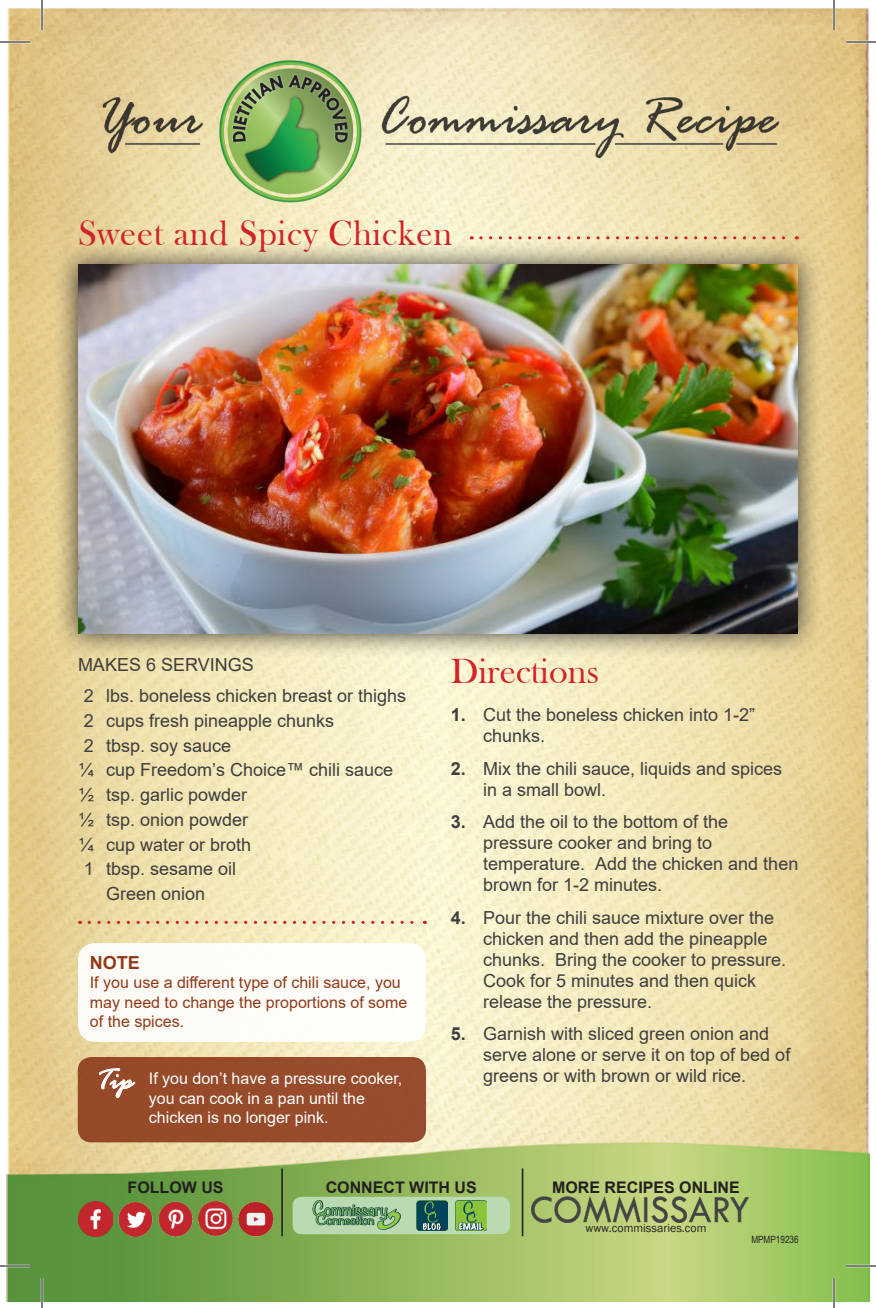
<style>
.page{position:relative;width:876px;height:1308px;background:#fff}
.page>*{position:absolute;margin:0;border:0;box-sizing:border-box;transform-origin:0 0}
.t1{font:36px "Bask Old Face";letter-spacing:.02em;color:#d1232a}
.t2{font:36px "Bask Old Face";color:#d1232a}
.t3{font:italic 30px "Rage";color:#fff}
.t4{font:18px/21px "Arial";color:#3e3e3f}
.t5{font:700 18px "Arial";color:#903a19}
.t6{font:16px/19.2px "Arial";color:#903a19}
.t7{font:16px/19.2px "Arial";color:#fff}
.t8{font:700 16px "Arial";color:#231f20}
.t9{font:12px "Franklin Gothic";color:#231f20}
.t10{font:10px "Arial Narrow";color:#231f20}
.s1{font-weight:700}
</style>
<div class="page">
<img style="left:6px;top:8px;width:864px;height:1294px">
<hr style="left:281px;top:1168px;width:2px;height:68px;background:#231f20">
<div style="left:293px;top:1197px;width:217px;height:37px;background:#badab2;border-radius:9px"></div>
<img style="left:312px;top:1200px;width:89px;height:30px">
<img style="left:417px;top:1200px;width:30px;height:31px">
<img style="left:456px;top:1200px;width:30px;height:31px">
<img style="left:78px;top:1202px;width:35px;height:34px">
<img style="left:199px;top:1202px;width:34px;height:34px">
<img style="left:158px;top:1202px;width:35px;height:34px">
<img style="left:118px;top:1202px;width:35px;height:34px">
<img style="left:239px;top:1202px;width:34px;height:34px">
<hr style="left:522px;top:1168px;width:1px;height:68px;background:#231f20">
<img style="left:532px;top:1197px;width:217px;height:25px">
<div style="left:78px;top:943px;width:348px;height:99px;background:#fdfcf8;border-radius:17px"></div>
<svg style="left:89px;top:921px;width:336px;height:3px"></svg>
<svg style="left:481px;top:236px;width:316px;height:3px"></svg>
<div style="left:53px;top:240px;width:770px;height:419px;background:#231f20;opacity:.9"></div>
<img style="left:78px;top:265px;width:720px;height:369px">
<div style="left:78px;top:1057px;width:348px;height:85px;background:#974b2c;border-radius:14px"></div>
<svg style="left:99px;top:1068px;width:36px;height:30px"></svg>
<hr style="left:0;top:41px;width:30px;height:2px;background:#fff">
<hr style="left:846px;top:41px;width:30px;height:2px;background:#fff">
<hr style="left:0;top:1265px;width:30px;height:2px;background:#fff">
<hr style="left:846px;top:1265px;width:30px;height:2px;background:#fff">
<hr style="left:41px;top:0;width:2px;height:30px;background:#fff">
<hr style="left:41px;top:1278px;width:2px;height:30px;background:#fff">
<hr style="left:833px;top:0;width:2px;height:30px;background:#fff">
<hr style="left:833px;top:1278px;width:2px;height:30px;background:#fff">
<hr style="left:0;top:42px;width:30px;height:1px;background:#000">
<hr style="left:846px;top:42px;width:30px;height:1px;background:#000">
<hr style="left:0;top:1266px;width:30px;height:1px;background:#000">
<hr style="left:846px;top:1266px;width:30px;height:1px;background:#000">
<hr style="left:42px;top:0;width:1px;height:30px;background:#000">
<hr style="left:42px;top:1278px;width:1px;height:30px;background:#000">
<hr style="left:834px;top:0;width:1px;height:30px;background:#000">
<hr style="left:834px;top:1278px;width:1px;height:30px;background:#000">
<h1 class="t1" style="left:78px;top:214px;width:376px">Sweet and Spicy Chicken</h1>
<p class="t4" style="left:84px;top:650px;width:324px;line-height:30.8px;text-indent:-6px">MAKES 6 SERVINGS<br>2 lbs. boneless chicken breast or thighs</p>
<p class="t4" style="left:84px;top:710px;width:252px">2 cups fresh pineapple chunks</p>
<p class="t4" style="left:84px;top:735px;width:149px">2 tbsp. soy sauce</p>
<p class="t4" style="left:79px;top:759px;width:316px">¼ cup Freedom’s Choice™ chili sauce</p>
<p class="t4" style="left:79px;top:784px;width:170px">½ tsp. garlic powder</p>
<p class="t4" style="left:79px;top:809px;width:171px">½ tsp. onion powder</p>
<p class="t4" style="left:79px;top:834px;width:174px">¼ cup water or broth</p>
<p class="t4" style="left:84px;top:858px;width:154px">1 tbsp. sesame oil</p>
<p class="t4" style="left:106px;top:883px;width:101px">Green onion</p>
<p class="t5" style="left:90px;top:950px;width:52px">NOTE</p>
<p class="t6" style="left:90px;top:973px;width:319px">If you use a different type of chili sauce, you may need to change the proportions of some of the spices.</p>
<h2 class="t3" style="left:95px;top:1064px;width:39px">Tip</h2>
<p class="t7" style="left:149px;top:1069px;width:255px">If you don’t have a pressure cooker, you can cook in a pan until the chicken is no longer pink.</p>
<h1 class="t2" style="left:451px;top:651px;width:150px">Directions</h1>
<p class="t4" style="left:483px;top:704px;width:274px;text-indent:-32px"><span class="s1">1.</span> Cut the boneless chicken into 1-2” chunks.</p>
<p class="t4" style="left:483px;top:758px;width:301px;text-indent:-32px"><span class="s1">2.</span> Mix the chili sauce, liquids and spices in a small bowl.</p>
<p class="t4" style="left:483px;top:811px;width:317px;text-indent:-32px"><span class="s1">3.</span> Add the oil to the bottom of the pressure cooker and bring to temperature. Add the chicken and then brown for 1-2 minutes.</p>
<p class="t4" style="left:483px;top:907px;width:305px;text-indent:-32px"><span class="s1">4.</span> Pour the chili sauce mixture over the chicken and then add the pineapple chunks. Bring the cooker to pressure.<br>Cook for 5 minutes and then quick release the pressure.</p>
<p class="t4" style="left:483px;top:1023px;width:309px;text-indent:-32px"><span class="s1">5.</span> Garnish with sliced green onion and serve alone or serve it on top of bed of greens or with brown or wild rice.</p>
<p class="t8" style="left:128px;top:1177px;width:97px">FOLLOW US</p>
<p class="t8" style="left:326px;top:1176px;width:153px">CONNECT WITH US</p>
<p class="t8" style="left:552px;top:1176px;width:189px">MORE RECIPES ONLINE</p>
<p class="t9" style="left:585px;top:1220px;width:123px">www.commissaries.com</p>
<p class="t10" style="left:751px;top:1232px;width:49px">MPMP19236</p>
</div>
